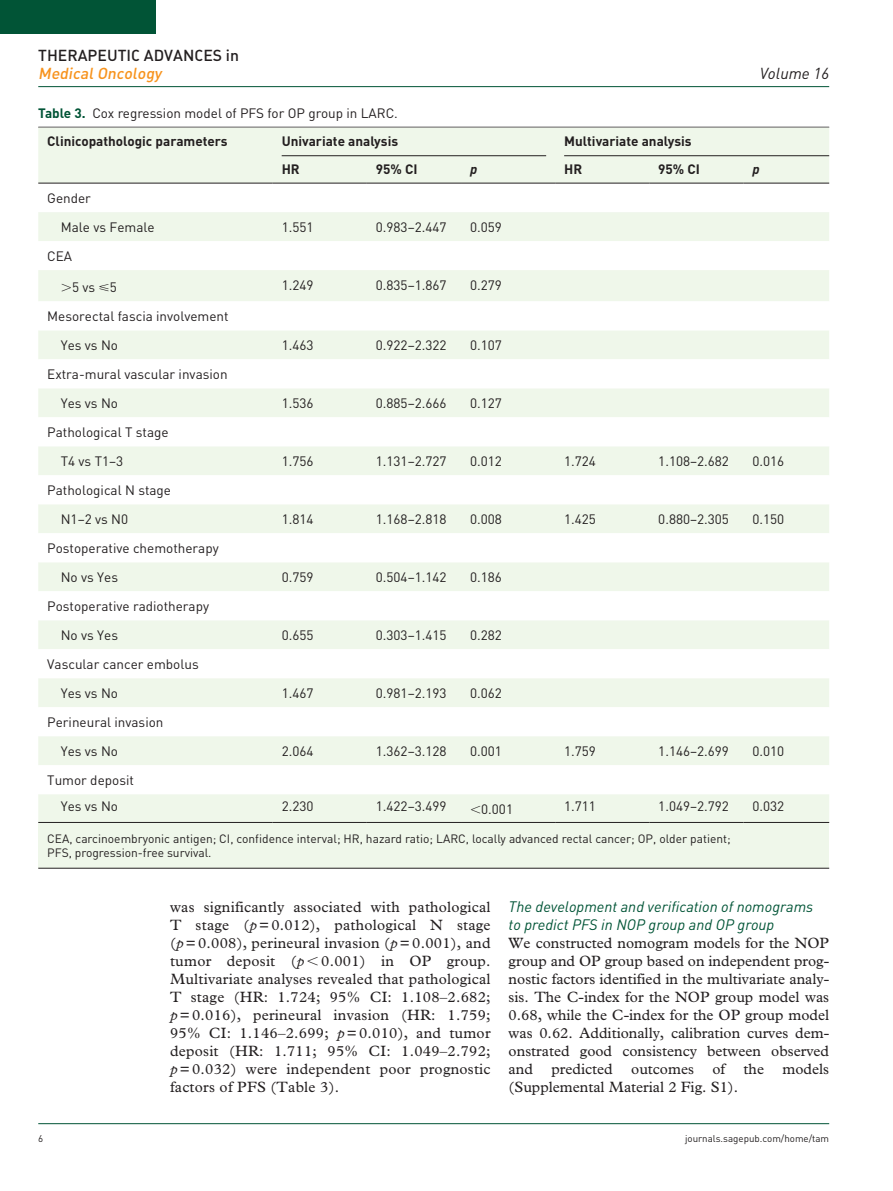
<style>
.page{position:relative;width:893px;height:1191px;background:#fff}
.page>*{position:absolute;margin:0;border:0;box-sizing:border-box;transform-origin:0 0}
.t1{font:15.75px "DIN Medium Alternate";color:#231f20}
.t2{font:italic 15.75px "DIN Medium Alternate";color:#f7931d}
.t3{font:italic 15.75px "DIN";color:#231f20}
.t4{font:15px/18px "Plantin Std";letter-spacing:.01em;color:#231f20;text-align:justify}
.t5{font:italic 15px/18px "DIN";color:#015436}
.t6{font:13.5px/29px "DIN";color:#231f20}
.t7{font:700 13.5px "DIN";color:#231f20}
.t8{font:italic 700 13.5px "DIN";color:#231f20}
.t9{font:12px/14.2px "DIN";color:#231f20}
.t10{font:9.75px "DIN";color:#231f20}
.s1{font-weight:700;color:#015436}
.s2{font-weight:700}
.s3{font-style:italic}
</style>
<div class="page">
<hr style="left:38px;top:86px;width:791px;height:1px;background:#015436">
<hr style="left:38px;top:1123px;width:791px;height:1px;background:#015436">
<div style="left:0;top:0;width:155px;height:34px;background:#015436"></div>
<div style="left:38px;top:822px;width:791px;height:46px;background:#eff7ea"></div>
<hr style="left:38px;top:127px;width:791px;height:1px;background:#231f20">
<hr style="left:38px;top:868px;width:791px;height:1px;background:#231f20">
<div style="left:38px;top:128px;width:791px;height:694px;background:#eff7ea"></div>
<svg style="left:38px;top:184px;width:791px;height:610px"></svg>
<hr style="left:273px;top:183px;width:94px;height:1px;background:#231f20">
<hr style="left:367px;top:183px;width:94px;height:1px;background:#231f20">
<hr style="left:461px;top:183px;width:94px;height:1px;background:#231f20">
<hr style="left:555px;top:183px;width:94px;height:1px;background:#231f20">
<hr style="left:649px;top:183px;width:94px;height:1px;background:#231f20">
<hr style="left:743px;top:183px;width:86px;height:1px;background:#231f20">
<hr style="left:38px;top:822px;width:235px;height:1px;background:#231f20">
<hr style="left:273px;top:822px;width:94px;height:1px;background:#231f20">
<hr style="left:367px;top:822px;width:94px;height:1px;background:#231f20">
<hr style="left:461px;top:822px;width:94px;height:1px;background:#231f20">
<hr style="left:555px;top:822px;width:94px;height:1px;background:#231f20">
<hr style="left:649px;top:822px;width:94px;height:1px;background:#231f20">
<hr style="left:743px;top:822px;width:86px;height:1px;background:#231f20">
<hr style="left:38px;top:183px;width:235px;height:1px;background:#231f20">
<hr style="left:282px;top:155px;width:264px;height:1px;background:#231f20">
<hr style="left:564px;top:155px;width:265px;height:1px;background:#231f20">
<svg style="left:62px;top:284px;width:9px;height:8px"></svg>
<svg style="left:471px;top:805px;width:9px;height:8px"></svg>
<p class="t1" style="left:38px;top:45px;width:202px">THERAPEUTIC ADVANCES IN</p>
<p class="t2" style="left:38px;top:63px;width:125px">MedicalOncology</p>
<p class="t3" style="left:760px;top:63px;width:71px">Volume 16</p>
<p class="t6" style="left:47px;top:98px;width:352px;line-height:28.5px;text-indent:-9px"><span class="s1">Table 3.</span> Cox regression model of PFS for OP group in LARC.<br><span class="s2">Clinicopathologic parameters</span></p>
<p class="t7" style="left:282px;top:133px;width:118px">Univariate analysis</p>
<p class="t7" style="left:564px;top:133px;width:129px">Multivariate analysis</p>
<p class="t7" style="left:282px;top:160px;width:20px">HR</p>
<p class="t7" style="left:376px;top:160px;width:43px">95% CI</p>
<p class="t8" style="left:470px;top:160px;width:9px">p</p>
<p class="t7" style="left:564px;top:160px;width:20px">HR</p>
<p class="t7" style="left:658px;top:160px;width:43px">95% CI</p>
<p class="t8" style="left:752px;top:160px;width:9px">p</p>
<p class="t6" style="left:61px;top:183px;width:95px;text-indent:-14px">Gender<br>Male vs Female</p>
<p class="t6" style="left:47px;top:241px;width:26px">CEA</p>
<p class="t6" style="left:282px;top:212px;width:33px">1.551</p>
<p class="t6" style="left:376px;top:212px;width:72px">0.983–2.447</p>
<p class="t6" style="left:470px;top:212px;width:33px">0.059</p>
<p class="t6" style="left:72px;top:273px;width:46px">5 vs ⩽5</p>
<p class="t6" style="left:282px;top:270px;width:33px">1.249</p>
<p class="t6" style="left:376px;top:270px;width:72px">0.835–1.867</p>
<p class="t6" style="left:470px;top:270px;width:33px">0.279</p>
<p class="t6" style="left:61px;top:302px;width:169px;text-indent:-14px">Mesorectal fascia involvement<br>Yes vs No</p>
<p class="t6" style="left:282px;top:331px;width:33px">1.463</p>
<p class="t6" style="left:376px;top:331px;width:72px">0.922–2.322</p>
<p class="t6" style="left:470px;top:331px;width:33px">0.107</p>
<p class="t6" style="left:61px;top:360px;width:168px;text-indent:-14px">Extra-mural vascular invasion<br>Yes vs No</p>
<p class="t6" style="left:61px;top:418px;width:109px;text-indent:-14px">Pathological T stage<br>T4 vs T1–3</p>
<p class="t6" style="left:61px;top:476px;width:112px;text-indent:-14px">Pathological N stage<br>N1–2 vs N0</p>
<p class="t6" style="left:61px;top:533px;width:160px;text-indent:-14px">Postoperative chemotherapy<br>No vs Yes</p>
<p class="t6" style="left:61px;top:591px;width:150px;text-indent:-14px">Postoperative radiotherapy<br>No vs Yes</p>
<p class="t6" style="left:61px;top:649px;width:139px;text-indent:-14px">Vascular cancer embolus<br>Yes vs No</p>
<p class="t6" style="left:61px;top:707px;width:104px;text-indent:-14px">Perineural invasion<br>Yes vs No</p>
<p class="t6" style="left:282px;top:389px;width:33px">1.536</p>
<p class="t6" style="left:376px;top:389px;width:72px">0.885–2.666</p>
<p class="t6" style="left:470px;top:389px;width:33px">0.127</p>
<p class="t6" style="left:282px;top:447px;width:33px">1.756</p>
<p class="t6" style="left:376px;top:447px;width:72px">1.131–2.727</p>
<p class="t6" style="left:470px;top:447px;width:33px">0.012</p>
<p class="t6" style="left:564px;top:447px;width:33px">1.724</p>
<p class="t6" style="left:658px;top:447px;width:72px">1.108–2.682</p>
<p class="t6" style="left:752px;top:447px;width:33px">0.016</p>
<p class="t6" style="left:282px;top:505px;width:33px">1.814</p>
<p class="t6" style="left:376px;top:505px;width:72px">1.168–2.818</p>
<p class="t6" style="left:470px;top:505px;width:33px">0.008</p>
<p class="t6" style="left:564px;top:505px;width:33px">1.425</p>
<p class="t6" style="left:658px;top:505px;width:72px">0.880–2.305</p>
<p class="t6" style="left:752px;top:505px;width:33px">0.150</p>
<p class="t6" style="left:282px;top:562px;width:33px">0.759</p>
<p class="t6" style="left:376px;top:562px;width:72px">0.504–1.142</p>
<p class="t6" style="left:470px;top:562px;width:33px">0.186</p>
<p class="t6" style="left:282px;top:620px;width:33px">0.655</p>
<p class="t6" style="left:376px;top:620px;width:72px">0.303–1.415</p>
<p class="t6" style="left:470px;top:620px;width:33px">0.282</p>
<p class="t6" style="left:282px;top:678px;width:33px">1.467</p>
<p class="t6" style="left:376px;top:678px;width:72px">0.981–2.193</p>
<p class="t6" style="left:470px;top:678px;width:33px">0.062</p>
<p class="t6" style="left:282px;top:736px;width:33px">2.064</p>
<p class="t6" style="left:376px;top:736px;width:72px">1.362–3.128</p>
<p class="t6" style="left:470px;top:736px;width:33px">0.001</p>
<p class="t6" style="left:564px;top:736px;width:33px">1.759</p>
<p class="t6" style="left:658px;top:736px;width:72px">1.146–2.699</p>
<p class="t6" style="left:752px;top:736px;width:33px">0.010</p>
<p class="t6" style="left:47px;top:767px;width:88px;line-height:26px;text-align:center">Tumor deposit<br>Yes vs No</p>
<p class="t6" style="left:282px;top:791px;width:33px">2.230</p>
<p class="t6" style="left:376px;top:791px;width:72px">1.422–3.499</p>
<p class="t6" style="left:481px;top:794px;width:33px">0.001</p>
<p class="t6" style="left:564px;top:791px;width:33px">1.711</p>
<p class="t6" style="left:658px;top:791px;width:72px">1.049–2.792</p>
<p class="t6" style="left:752px;top:791px;width:33px">0.032</p>
<p class="t9" style="left:47px;top:831px;width:685px">CEA, carcinoembryonic antigen; CI, confidence interval; HR, hazard ratio; LARC, locally advanced rectal cancer; OP, older patient;<br>PFS, progression-free survival.</p>
<p class="t4" style="left:170px;top:898px;width:322px">was significantly associated with pathological T stage (<span class="s3">p</span>=0.012), pathological N stage (<span class="s3">p</span>=0.008), perineural invasion (<span class="s3">p</span>=0.001), and tumor deposit (<span class="s3">p</span> 0.001) in OP group.<br>Multivariate analyses revealed that pathological T stage (HR: 1.724; 95% CI: 1.108–2.682; <span class="s3">p</span>=0.016), perineural invasion (HR: 1.759; 95% CI: 1.146–2.699; <span class="s3">p</span>=0.010), and tumor deposit (HR: 1.711; 95% CI: 1.049–2.792; <span class="s3">p</span>=0.032) were independent poor prognostic factors of PFS (Table 3).</p>
<p class="t5" style="left:509px;top:897px;width:306px">The development and verification of nomograms to predict PFS in NOP group and OP group</p>
<p class="t4" style="left:509px;top:934px;width:322px">We constructed nomogram models for the NOP group and OP group based on independent prog&shy;nostic factors identified in the multivariate analy&shy;sis. The C-index for the NOP group model was 0.68, while the C-index for the OP group model was 0.62. Additionally, calibration curves dem&shy;onstrated good consistency between observed and predicted outcomes of the models (Supplemental Material 2 Fig. S1).</p>
<p class="t10" style="left:38px;top:1132px;width:7px">6</p>
<p class="t10" style="left:685px;top:1132px;width:146px">journals.sagepub.com/home/tam</p>
</div>
